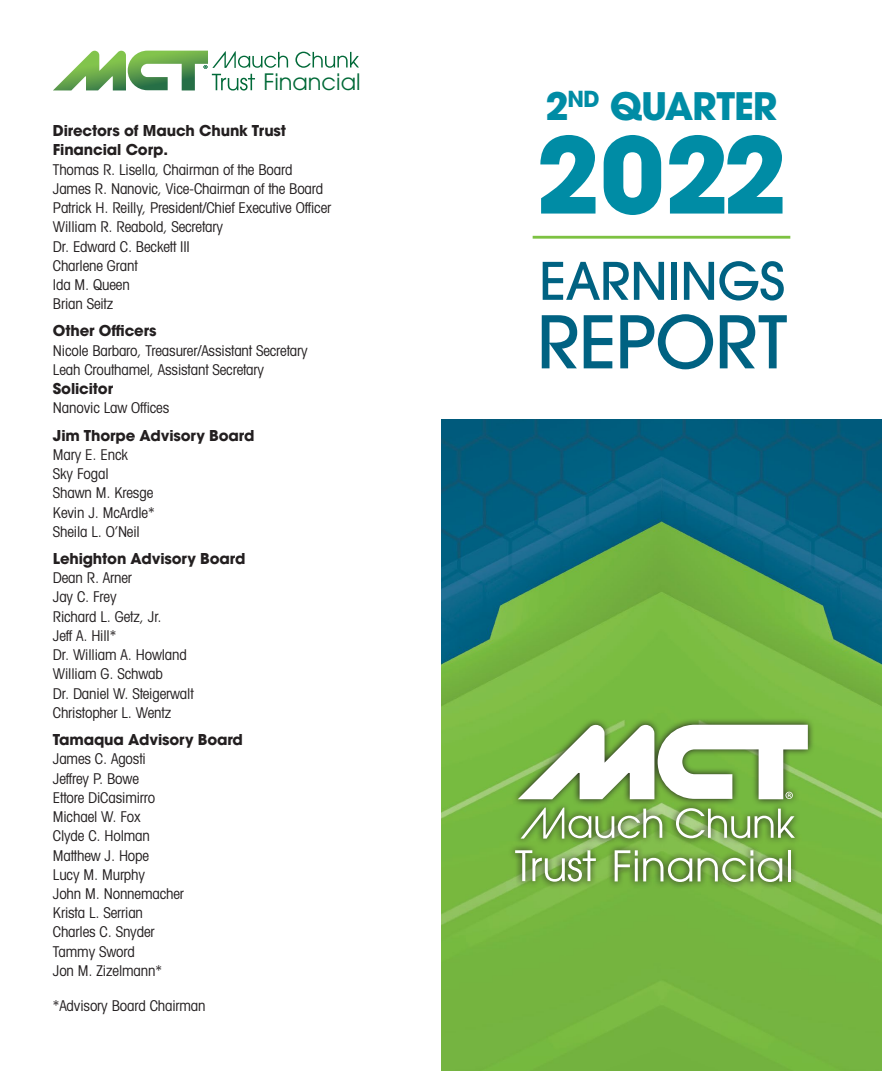
<style>
.page{position:relative;width:882px;height:1071px;background:#fff}
.page>*{position:absolute;margin:0;border:0;box-sizing:border-box;transform-origin:0 0}
.t1{font:700 104.3px "Avant Garde";color:#008ca5}
.t2{font:500 71.75px "Avant Garde";letter-spacing:-.01em;color:#006282}
.t3{font:500 51.27px "Avant Garde";letter-spacing:-.01em;color:#006282}
.t4{font:700 37.62px "Avant Garde";letter-spacing:-.03em;color:#008ca5}
.t5{font:22.4px "Avant Garde";color:#006937}
.t6{font:condensed 14.88px/19.2px "Avant Garde";letter-spacing:-.01em;color:#231f20}
.t7{font:700 14.88px/19.2px "Avant Garde";letter-spacing:-.01em;color:#231f20}
</style>
<div class="page">
<img style="left:441px;top:420px;width:440px;height:651px">
<svg style="left:295px;top:52px;width:64px;height:16px"></svg>
<svg style="left:53px;top:51px;width:235px;height:40px"></svg>
<hr style="left:533px;top:236px;width:257px;height:3px;background:#7dc242">
<svg style="left:509px;top:718px;width:306px;height:171px;background:#77b144"></svg>
<svg style="left:676px;top:808px;width:119px;height:30px"></svg>
<svg style="left:521px;top:808px;width:141px;height:31px"></svg>
<svg style="left:515px;top:850px;width:81px;height:32px"></svg>
<svg style="left:615px;top:850px;width:77px;height:32px"></svg>
<svg style="left:698px;top:850px;width:84px;height:32px"></svg>
<hr style="left:788px;top:850px;width:3px;height:31px;background:#fff">
<svg style="left:518px;top:725px;width:290px;height:74px"></svg>
<h3 class="t5" style="left:263px;top:69px;width:99px">Financial</h3>
<p class="t7" style="left:53px;top:121px;width:235px">Directors of Mauch Chunk Trust<br>Financial Corp.</p>
<p class="t6" style="left:53px;top:159px;width:280px">Thomas R. Lisella, Chairman of the Board<br>James R. Nanovic, Vice-Chairman of the Board<br>Patrick H. Reilly, President/Chief Executive Officer<br>William R. Reabold, Secretary<br>Dr. Edward C. Beckett III<br>Charlene Grant<br>Ida M. Queen<br>Brian Seitz</p>
<p class="t7" style="left:53px;top:321px;width:105px">Other Officers</p>
<p class="t6" style="left:53px;top:340px;width:256px">Nicole Barbaro, Treasurer/Assistant Secretary<br>Leah Crouthamel, Assistant Secretary</p>
<p class="t7" style="left:53px;top:379px;width:62px">Solicitor</p>
<p class="t6" style="left:53px;top:398px;width:118px">Nanovic Law Offices</p>
<p class="t7" style="left:53px;top:425px;width:203px">Jim Thorpe Advisory Board</p>
<p class="t6" style="left:53px;top:444px;width:103px">Mary E. Enck<br>Sky Fogal<br>Shawn M. Kresge<br>Kevin J. McArdle*<br>Sheila L. O’Neil</p>
<p class="t7" style="left:53px;top:549px;width:194px">Lehighton Advisory Board</p>
<p class="t6" style="left:53px;top:568px;width:142px">Dean R. Arner<br>Jay C. Frey<br>Richard L. Getz, Jr.<br>Jeff A. Hill*<br>Dr. William A. Howland<br>William G. Schwab<br>Dr. Daniel W. Steigerwalt<br>Christopher L. Wentz</p>
<p class="t7" style="left:53px;top:730px;width:192px">Tamaqua Advisory Board</p>
<p class="t6" style="left:53px;top:749px;width:133px">James C. Agosti<br>Jeffrey P. Bowe<br>Ettore DiCasimirro<br>Michael W. Fox<br>Clyde C. Holman<br>Matthew J. Hope<br>Lucy M. Murphy<br>John M. Nonnemacher<br>Krista L. Serrian<br>Charles C. Snyder<br>Tammy Sword<br>Jon M. Zizelmann*</p>
<p class="t6" style="left:53px;top:996px;width:154px">*Advisory Board Chairman</p>
<h3 class="t4" style="left:545px;top:82px;width:234px">2<sup>ND</sup> QUARTER</h3>
<h1 class="t1" style="left:536px;top:107px;width:253px">2022</h1>
<h3 class="t3" style="left:539px;top:249px;width:247px">EARNINGS</h3>
<h2 class="t2" style="left:537px;top:298px;width:252px">REPORT</h2>
</div>
